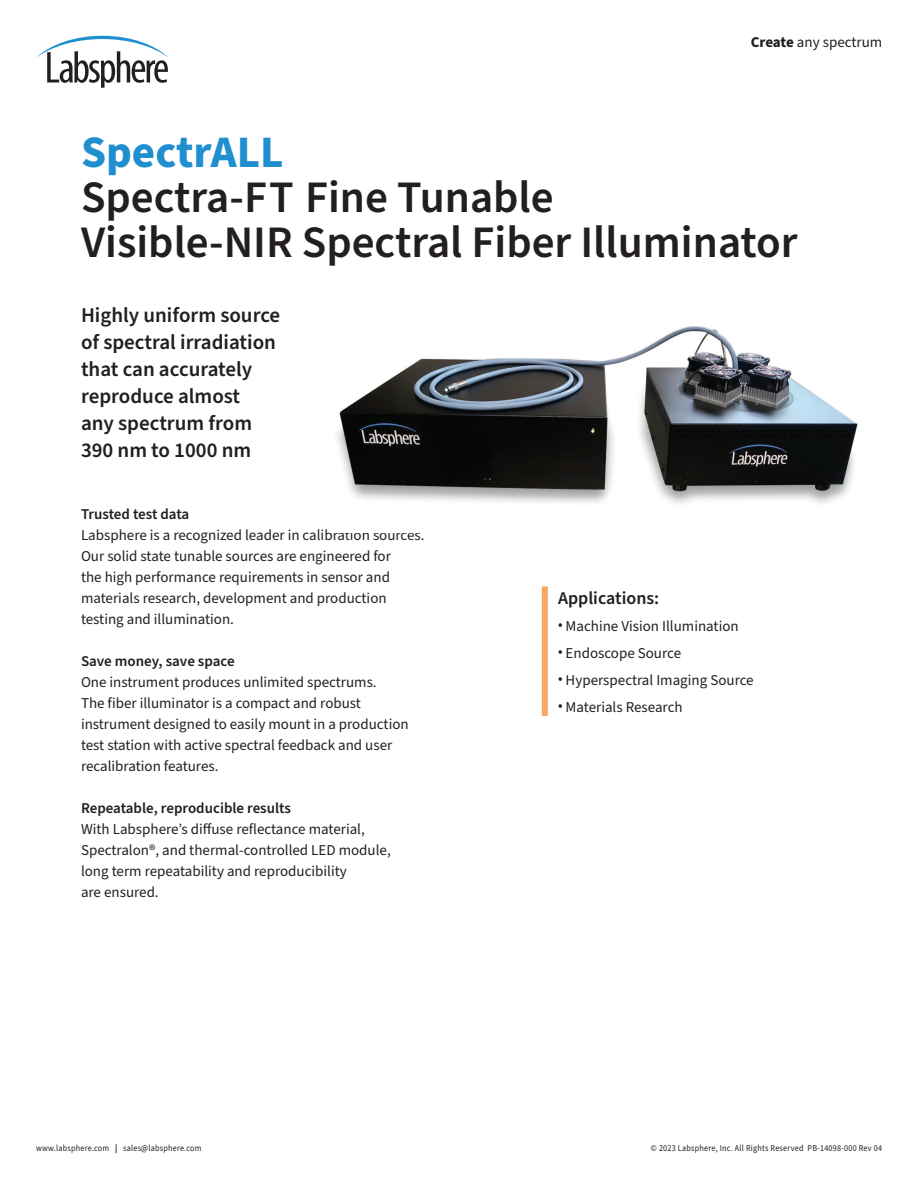
<style>
.page{position:relative;width:918px;height:1188px;background:#fff}
.page>*{position:absolute;margin:0;border:0;box-sizing:border-box;transform-origin:0 0}
.t1{font:600 45px/45px "Source Sans Pro";color:#231f20}
.t2{font:700 45px "Source Sans Pro";color:#1f8fcf}
.t3{font:600 21px/27px "Source Sans Pro";color:#231f20}
.t4{font:600 18px "Source Sans Pro";color:#231f20}
.t5{font:15px/21px "Source Sans Pro";color:#231f20}
.t6{font:600 15px "Source Sans Pro";color:#231f20}
.t7{font:9px "Source Sans Pro";letter-spacing:.03em;color:#231f20;scale:.9 1}
.s1{font-weight:700}
</style>
<div class="page">
<svg style="left:36px;top:36px;width:133px;height:52px"></svg>
<img style="left:337px;top:326px;width:521px;height:178px">
<div style="left:542px;top:586px;width:6px;height:130px;background:#f9a761"></div>
<p class="t5" style="left:751px;top:32px;width:133px"><span class="s1">Create</span> any spectrum</p>
<h1 class="t2" style="left:81px;top:122px;width:204px">SpectrALL</h1>
<h1 class="t1" style="left:81px;top:176px;width:718px">Spectra-FT Fine Tunable<br>Visible-NIR Spectral Fiber Illuminator</h1>
<h2 class="t3" style="left:81px;top:302px;width:201px">Highly uniform source of spectral irradiation that can accurately reproduce almost<br>any spectrum from<br>390 nm to 1000 nm</h2>
<p class="t6" style="left:81px;top:504px;width:110px">Trusted test data</p>
<p class="t5" style="left:81px;top:525px;width:345px">Labsphere is a recognized leader in calibration sources.<br>Our solid state tunable sources are engineered for<br>the high performance requirements in sensor and materials research, development and production testing and illumination.</p>
<p class="t6" style="left:81px;top:651px;width:155px">Save money, save space</p>
<p class="t5" style="left:81px;top:672px;width:329px">One instrument produces unlimited spectrums.<br>The fiber illuminator is a compact and robust instrument designed to easily mount in a production test station with active spectral feedback and user recalibration features.</p>
<p class="t6" style="left:81px;top:798px;width:211px">Repeatable, reproducible results</p>
<p class="t5" style="left:81px;top:819px;width:311px">With Labsphere’s diffuse reflectance material, Spectralon®, and thermal-controlled LED module, long term repeatability and reproducibility<br>are ensured.</p>
<p class="t7" style="left:36px;top:1142px;width:186px">www.labsphere.com <span class="s1">|</span> sales@labsphere.com</p>
<p class="t4" style="left:558px;top:586px;width:103px">Applications:</p>
<p class="t5" style="left:558px;top:616px;width:182px">• Machine Vision Illumination</p>
<p class="t5" style="left:558px;top:643px;width:125px">• Endoscope Source</p>
<p class="t5" style="left:558px;top:670px;width:197px">• Hyperspectral Imaging Source</p>
<p class="t5" style="left:558px;top:697px;width:126px">• Materials Research</p>
<p class="t7" style="left:651px;top:1142px;width:258px">© 2023 Labsphere, Inc. All Rights Reserved PB-14098-000 Rev 04</p>
</div>
